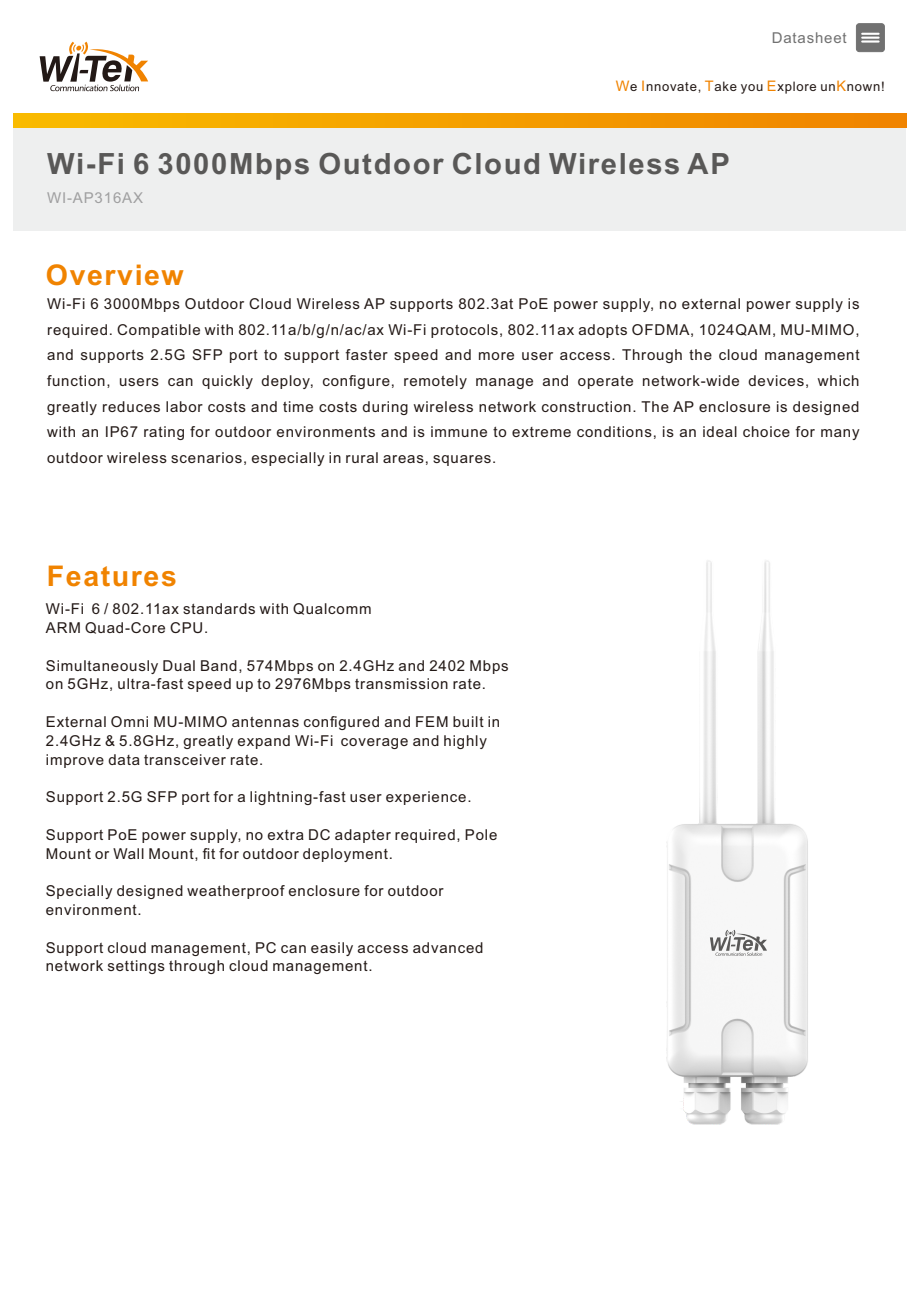
<style>
.page{position:relative;width:920px;height:1290px;background:#fff}
.page>*{position:absolute;margin:0;border:0;box-sizing:border-box;transform-origin:0 0}
.t1{font:700 29.25px "Arial";letter-spacing:.055em;color:#595857}
.t2{font:700 28.5px "Arial";letter-spacing:.055em;color:#f08300}
.t3{font:15px/18.8px "Arial";letter-spacing:.055em;color:#231916}
.t4{font:15px "Arial";letter-spacing:.055em;color:#9f9fa0}
.t5{font:15px "Arial";letter-spacing:.055em;color:#717171}
.t6{font:13.05px "Arial";letter-spacing:.055em;color:#231916}
.s1{font-size:14.55px;color:#f08300}
</style>
<div class="page">
<svg style="left:40px;top:42px;width:108px;height:49px"></svg>
<svg style="left:14px;top:113px;width:892px;height:15px;background:#f49f00"></svg>
<div style="left:14px;top:128px;width:892px;height:103px;background:#eeefef"></div>
<div style="left:856px;top:23px;width:29px;height:29px;background:#717171;border:1px solid #717171;border-radius:3px"></div>
<svg style="left:862px;top:33px;width:17px;height:6px"></svg>
<hr style="left:862px;top:40px;width:17px;height:3px;background:#fff">
<img style="left:666px;top:560px;width:142px;height:565px">
<svg style="left:710px;top:930px;width:57px;height:26px"></svg>
<p class="t5" style="left:772px;top:32px;width:77px">Datasheet</p>
<p class="t6" style="left:616px;top:81px;width:270px"><span class="s1">W</span>e <span class="s1">I</span>nnovate, <span class="s1">T</span>ake you <span class="s1">E</span>xplore un<span class="s1">K</span>nown!</p>
<h1 class="t1" style="left:47px;top:153px;width:684px">Wi-Fi 6 3000Mbps Outdoor Cloud Wireless AP</h1>
<p class="t4" style="left:47px;top:192px;width:97px">WI-AP316AX</p>
<h2 class="t2" style="left:46px;top:264px;width:139px">Overview</h2>
<p class="t3" style="left:47px;top:292px;width:814px;line-height:25.7px;text-align:justify">Wi-Fi 6 3000Mbps Outdoor Cloud Wireless AP supports 802.3at PoE power supply, no external power supply is required. Compatible with 802.11a/b/g/n/ac/ax Wi-Fi protocols, 802.11ax adopts OFDMA, 1024QAM, MU-MIMO, and supports 2.5G SFP port to support faster speed and more user access. Through the cloud management function, users can quickly deploy, configure, remotely manage and operate network-wide devices, which greatly reduces labor costs and time costs during wireless network construction. The AP enclosure is designed with an IP67 rating for outdoor environments and is immune to extreme conditions, is an ideal choice for many outdoor wireless scenarios, especially in rural areas, squares.</p>
<h2 class="t2" style="left:47px;top:565px;width:131px">Features</h2>
<p class="t3" style="left:46px;top:601px;width:327px">Wi-Fi 6 / 802.11ax standards with Qualcomm<br>ARM Quad-Core CPU.</p>
<p class="t3" style="left:46px;top:657px;width:464px">Simultaneously Dual Band, 574Mbps on 2.4GHz and 2402 Mbps on 5GHz, ultra-fast speed up to 2976Mbps transmission rate.</p>
<p class="t3" style="left:46px;top:714px;width:456px">External Omni MU-MIMO antennas configured and FEM built in<br>2.4GHz &amp; 5.8GHz, greatly expand Wi-Fi coverage and highly improve data transceiver rate.</p>
<p class="t3" style="left:46px;top:789px;width:427px">Support 2.5G SFP port for a lightning-fast user experience.</p>
<p class="t3" style="left:46px;top:826px;width:453px">Support PoE power supply, no extra DC adapter required, Pole<br>Mount or Wall Mount, fit for outdoor deployment.</p>
<p class="t3" style="left:46px;top:883px;width:399px">Specially designed weatherproof enclosure for outdoor environment.</p>
<p class="t3" style="left:46px;top:939px;width:439px">Support cloud management, PC can easily access advanced network settings through cloud management.</p>
</div>
